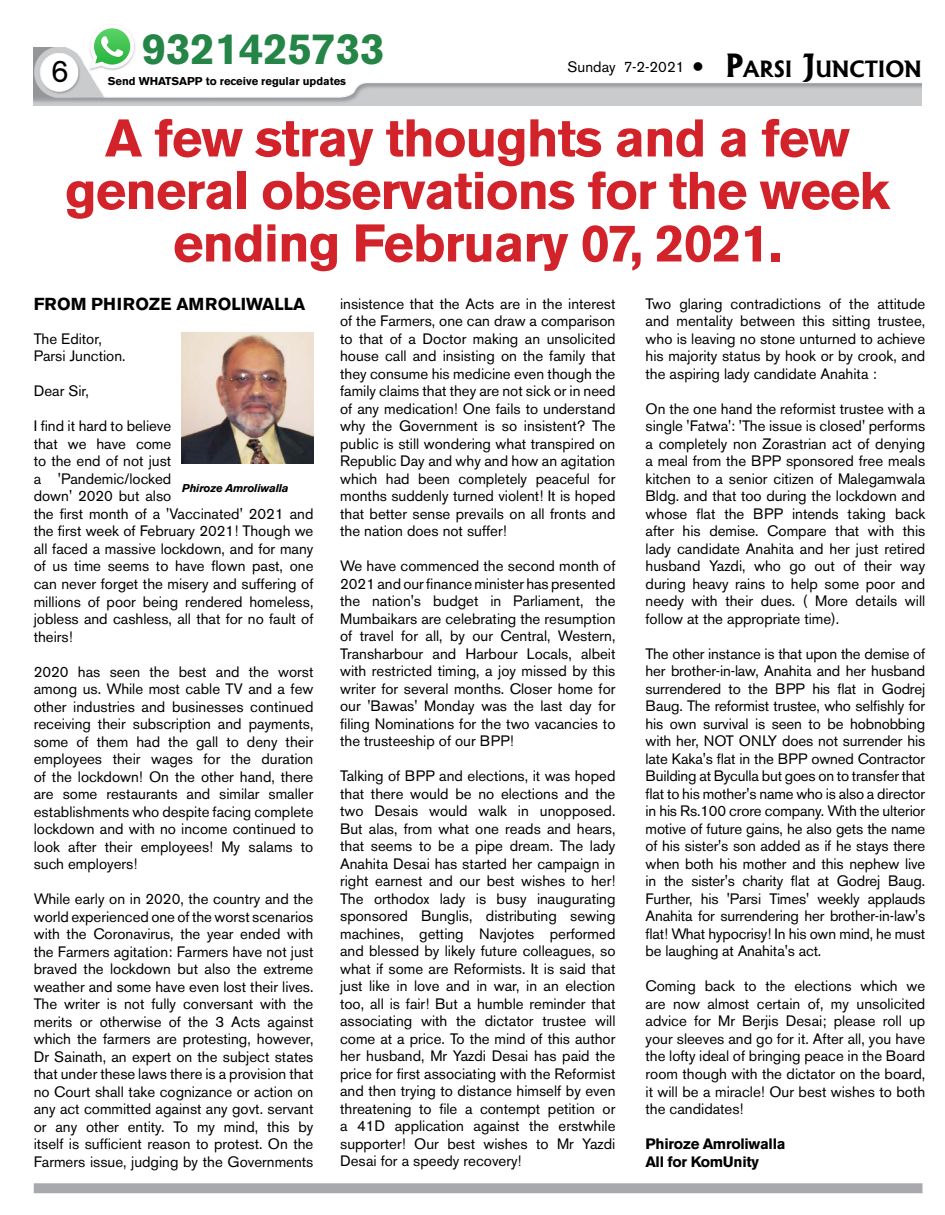
<style>
.page{position:relative;width:945px;height:1215px;background:#fff}
.page>*{position:absolute;margin:0;border:0;box-sizing:border-box;transform-origin:0 0}
.t1{font:700 52.5px/52.5px "Akzidenz Grotesk BE";letter-spacing:-.02em;color:#d2232a;text-align:center}
.t2{font:700 43.38px "Akzidenz Grotesk BE";color:#248547}
.t3{font:31.25px "Akzidenz Grotesk BE";color:#000}
.t4{font:700 17.25px "Akzidenz Grotesk BE";color:#000}
.t5{font:15px/17.5px "Akzidenz Grotesk BE";color:#000;text-align:justify}
.t6{font:700 15px/17.5px "Akzidenz Grotesk BE";letter-spacing:-.02em;color:#000}
.t7{font:700 11.25px "Akzidenz Grotesk BE";color:#000}
.t8{font:italic 700 11.25px "Akzidenz Grotesk BE";letter-spacing:-.02em;color:#000}
.s1{font-family:"Albertus";font-weight:700;font-size:30.62px}
.s2{font-family:"Albertus";font-weight:700;font-size:21.5px}
</style>
<div class="page">
<img style="left:34px;top:48px;width:887px;height:58px">
<div style="left:34px;top:1183px;width:888px;height:10px;background:#a7a9ac"></div>
<img style="left:86px;top:48px;width:52px;height:25px">
<img style="left:89px;top:42px;width:46px;height:28px">
<svg style="left:90px;top:28px;width:44px;height:41px"></svg>
<img style="left:182px;top:333px;width:131px;height:131px">
<h3 class="t3" style="left:51px;top:52px;width:20px">6</h3>
<h2 class="t2" style="left:142px;top:24px;width:244px">9321425733</h2>
<p class="t7" style="left:108px;top:75px;width:240px">Send WHATSAPP to receive regular updates</p>
<p class="t5" style="left:568px;top:58px;width:356px">Sunday 7-2-2021 ● <span class="s1">P</span><span class="s2">ARSI</span> <span class="s1">J</span><span class="s2">UNCTION</span></p>
<h1 class="t1" style="left:65px;top:112px;width:826px">A few stray thoughts and a few general observations for the week ending February 07, 2021.</h1>
<p class="t4" style="left:34px;top:294px;width:273px">FROM PHIROZE AMROLIWALLA</p>
<p class="t5" style="left:340px;top:295px;width:277px">insistence that the Acts are in the interest of the Farmers, one can draw a comparison to that of a Doctor making an unsolicited house call and insisting on the family that they consume his medicine even though the family claims that they are not sick or in need of any medication! One fails to understand why the Government is so insistent? The public is still wondering what transpired on Republic Day and why and how an agitation which had been completely peaceful for months suddenly turned violent! It is hoped that better sense prevails on all fronts and the nation does not suffer!</p>
<p class="t5" style="left:340px;top:557px;width:277px">We have commenced the second month of 2021 and our finance minister has presented the nation's budget in Parliament, the Mumbaikars are celebrating the resumption of travel for all, by our Central, Western, Transharbour and Harbour Locals, albeit with restricted timing, a joy missed by this writer for several months. Closer home for our 'Bawas' Monday was the last day for filing Nominations for the two vacancies to the trusteeship of our BPP!</p>
<p class="t5" style="left:340px;top:767px;width:277px">Talking of BPP and elections, it was hoped that there would be no elections and the two Desais would walk in unopposed.<br>But alas, from what one reads and hears, that seems to be a pipe dream. The lady Anahita Desai has started her campaign in right earnest and our best wishes to her!<br>The orthodox lady is busy inaugurating sponsored Bunglis, distributing sewing machines, getting Navjotes performed and blessed by likely future colleagues, so what if some are Reformists. It is said that just like in love and in war, in an election too, all is fair! But a humble reminder that associating with the dictator trustee will come at a price. To the mind of this author her husband, Mr Yazdi Desai has paid the price for first associating with the Reformist and then trying to distance himself by even threatening to file a contempt petition or a 41D application against the erstwhile supporter! Our best wishes to Mr Yazdi Desai for a speedy recovery!</p>
<p class="t5" style="left:646px;top:295px;width:281px">Two glaring contradictions of the attitude and mentality between this sitting trustee, who is leaving no stone unturned to achieve his majority status by hook or by crook, and the aspiring lady candidate Anahita :</p>
<p class="t5" style="left:646px;top:400px;width:281px">On the one hand the reformist trustee with a single 'Fatwa': 'The issue is closed' performs a completely non Zorastrian act of denying a meal from the BPP sponsored free meals kitchen to a senior citizen of Malegamwala Bldg. and that too during the lockdown and whose flat the BPP intends taking back after his demise. Compare that with this lady candidate Anahita and her just retired husband Yazdi, who go out of their way during heavy rains to help some poor and needy with their dues. ( More details will follow at the appropriate time).</p>
<p class="t5" style="left:646px;top:645px;width:281px">The other instance is that upon the demise of her brother-in-law, Anahita and her husband surrendered to the BPP his flat in Godrej Baug. The reformist trustee, who selfishly for his own survival is seen to be hobnobbing with her, NOT ONLY does not surrender his late Kaka's flat in the BPP owned Contractor Building at Byculla but goes on to transfer that flat to his mother's name who is also a director in his Rs.100 crore company. With the ulterior motive of future gains, he also gets the name of his sister's son added as if he stays there when both his mother and this nephew live in the sister's charity flat at Godrej Baug.<br>Further, his 'Parsi Times' weekly applauds Anahita for surrendering her brother-in-law's flat! What hypocrisy! In his own mind, he must be laughing at Anahita's act.</p>
<p class="t5" style="left:646px;top:978px;width:281px">Coming back to the elections which we are now almost certain of, my unsolicited advice for Mr Berjis Desai; please roll up your sleeves and go for it. After all, you have the lofty ideal of bringing peace in the Board room though with the dictator on the board, it will be a miracle! Our best wishes to both the candidates!</p>
<p class="t6" style="left:646px;top:1135px;width:141px">Phiroze Amroliwalla<br>All for KomUnity</p>
<p class="t5" style="left:34px;top:330px;width:93px">The Editor,<br>Parsi Junction.</p>
<p class="t5" style="left:34px;top:382px;width:57px">Dear Sir,</p>
<p class="t5" style="left:34px;top:417px;width:281px;text-align:left">I find it hard to believe<br>that we have come<br>to the end of not just<br>a 'Pandemic/locked<br>down' 2020 but also<br>the first month of a 'Vaccinated' 2021 and the first week of February 2021! Though we all faced a massive lockdown, and for many of us time seems to have flown past, one can never forget the misery and suffering of millions of poor being rendered homeless, jobless and cashless, all that for no fault of theirs!</p>
<p class="t5" style="left:34px;top:663px;width:281px">2020 has seen the best and the worst among us. While most cable TV and a few other industries and businesses continued receiving their subscription and payments, some of them had the gall to deny their employees their wages for the duration of the lockdown! On the other hand, there are some restaurants and similar smaller establishments who despite facing complete lockdown and with no income continued to look after their employees! My salams to such employers!</p>
<p class="t5" style="left:34px;top:890px;width:281px">While early on in 2020, the country and the world experienced one of the worst scenarios with the Coronavirus, the year ended with the Farmers agitation: Farmers have not just braved the lockdown but also the extreme weather and some have even lost their lives.<br>The writer is not fully conversant with the merits or otherwise of the 3 Acts against which the farmers are protesting, however, Dr Sainath, an expert on the subject states that under these laws there is a provision that no Court shall take cognizance or action on any act committed against any govt. servant or any other entity. To my mind, this by itself is sufficient reason to protest. On the Farmers issue, judging by the Governments</p>
<p class="t8" style="left:182px;top:481px;width:108px">Phiroze Amroliwalla</p>
</div>
